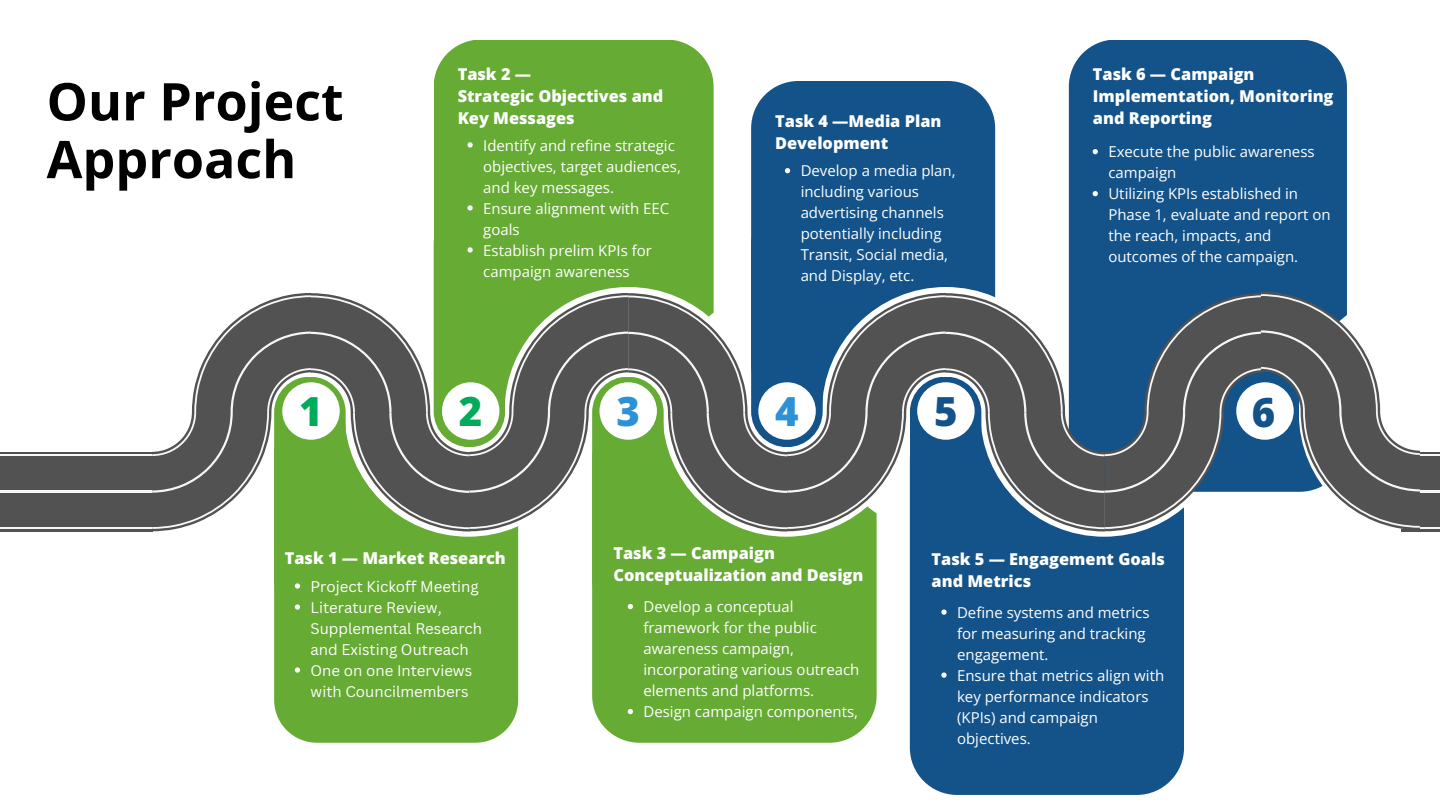
<style>
.page{position:relative;width:1440px;height:810px;background:#fff}
.page>*{position:absolute;margin:0;border:0;box-sizing:border-box;transform-origin:0 0}
.t1{font:700 52px/57.8px "Open Sans";color:#000}
.t2{font:800 40.1px "Open Sans";color:#01ab59}
.t3{font:800 40.1px "Open Sans";color:#2c92d5}
.t4{font:800 40.1px "Open Sans";color:#13538a}
.t5{font:800 16.3px/22.2px "Open Sans";color:#fff}
.t6{font:15px/21px "Open Sans";color:#fff}
.t7{font:15px/21px "Canva Sans";color:#fff}
</style>
<div class="page">
<div style="left:274px;top:532px;width:244px;height:211px;background:#66ab34"></div>
<div style="left:274px;top:377px;width:72px;height:238px;background:#66ab34;border-radius:36px"></div>
<div style="left:434px;top:40px;width:280px;height:372px;background:#66ab34;border-radius:47px"></div>
<div style="left:592px;top:412px;width:285px;height:331px;background:#66ab34;border-radius:47px"></div>
<div style="left:751px;top:81px;width:244px;height:331px;background:#13538a;border-radius:47px"></div>
<div style="left:910px;top:412px;width:274px;height:382px;background:#13538a;border-radius:47px"></div>
<div style="left:1069px;top:40px;width:278px;height:452px;background:#13538a;border-radius:47px"></div>
<div style="left:1299px;top:289px;width:141px;height:248px;background:#fff"></div>
<div style="left:46px;top:452px;width:107px;height:80px;background:#525252"></div>
<hr style="left:46px;top:491px;width:107px;height:2px;background:#f7f7f7">
<hr style="left:46px;top:527px;width:107px;height:2px;background:#f7f7f7">
<hr style="left:46px;top:454px;width:107px;height:2px;background:#f7f7f7">
<div style="left:1401px;top:452px;width:39px;height:80px;background:#525252"></div>
<hr style="left:1401px;top:491px;width:39px;height:2px;background:#f7f7f7">
<hr style="left:1401px;top:527px;width:39px;height:2px;background:#f7f7f7">
<hr style="left:1401px;top:455px;width:39px;height:1px;background:#f7f7f7">
<svg style="left:295px;top:583px;width:5px;height:6px"></svg>
<svg style="left:295px;top:604px;width:5px;height:6px"></svg>
<svg style="left:295px;top:667px;width:5px;height:6px"></svg>
<svg style="left:467px;top:142px;width:6px;height:6px"></svg>
<svg style="left:467px;top:205px;width:6px;height:6px"></svg>
<svg style="left:467px;top:247px;width:6px;height:6px"></svg>
<svg style="left:628px;top:604px;width:5px;height:5px"></svg>
<svg style="left:628px;top:709px;width:5px;height:5px"></svg>
<svg style="left:785px;top:168px;width:5px;height:5px"></svg>
<svg style="left:941px;top:610px;width:6px;height:5px"></svg>
<svg style="left:941px;top:673px;width:6px;height:5px"></svg>
<svg style="left:1093px;top:149px;width:5px;height:5px"></svg>
<svg style="left:1093px;top:191px;width:5px;height:5px"></svg>
<svg style="left:152px;top:292px;width:1268px;height:240px"></svg>
<div style="left:0;top:452px;width:78px;height:80px;background:#525252"></div>
<hr style="left:0;top:491px;width:78px;height:2px;background:#f7f7f7">
<hr style="left:0;top:527px;width:78px;height:2px;background:#f7f7f7">
<hr style="left:0;top:454px;width:78px;height:2px;background:#f7f7f7">
<p class="t1" style="left:47px;top:71px;width:299px">Our Project<br>Approach</p>
<h2 class="t5" style="left:458px;top:62px;width:207px">Task 2 —<br>Strategic Objectives and<br>Key Messages</h2>
<p class="t6" style="left:483px;top:134px;width:199px">Identify and refine strategic objectives, target audiences, and key messages.</p>
<p class="t6" style="left:483px;top:197px;width:188px">Ensure alignment with EEC goals</p>
<p class="t6" style="left:483px;top:239px;width:170px">Establish prelim KPIs for campaign awareness</p>
<p class="t5" style="left:775px;top:110px;width:168px">Task 4 —Media Plan<br>Development</p>
<p class="t6" style="left:801px;top:160px;width:157px">Develop a media plan, including various advertising channels potentially including<br>Transit, Social media, and Display, etc.</p>
<h2 class="t2" style="left:299px;top:383px;width:25px">1</h2>
<p class="t2" style="left:459px;top:383px;width:25px">2</p>
<p class="t3" style="left:616px;top:383px;width:25px">3</p>
<p class="t3" style="left:775px;top:383px;width:25px">4</p>
<h2 class="t4" style="left:934px;top:383px;width:25px">5</h2>
<p class="t5" style="left:1093px;top:62px;width:242px">Task 6 — Campaign<br>Implementation, Monitoring and Reporting</p>
<p class="t6" style="left:1108px;top:141px;width:208px">Execute the public awareness campaign</p>
<p class="t6" style="left:1108px;top:183px;width:224px">Utilizing KPIs established in<br>Phase 1, evaluate and report on the reach, impacts, and outcomes of the campaign.</p>
<p class="t4" style="left:1252px;top:384px;width:25px">6</p>
<p class="t5" style="left:285px;top:547px;width:223px">Task 1 — Market Research</p>
<p class="t7" style="left:311px;top:575px;width:170px">Project Kickoff Meeting</p>
<p class="t7" style="left:311px;top:596px;width:173px">Literature Review,<br>Supplemental Research and Existing Outreach</p>
<h1 class="t7" style="left:311px;top:659px;width:163px">One on one Interviews with Councilmembers</h1>
<p class="t5" style="left:613px;top:541px;width:252px">Task 3 — Campaign<br>Conceptualization and Design</p>
<p class="t6" style="left:643px;top:596px;width:217px">Develop a conceptual framework for the public awareness campaign, incorporating various outreach elements and platforms.</p>
<p class="t6" style="left:643px;top:701px;width:216px">Design campaign components,</p>
<p class="t5" style="left:932px;top:547px;width:235px">Task 5 — Engagement Goals and Metrics</p>
<p class="t6" style="left:957px;top:601px;width:194px">Define systems and metrics for measuring and tracking engagement.</p>
<p class="t6" style="left:957px;top:664px;width:209px">Ensure that metrics align with key performance indicators (KPIs) and campaign objectives.</p>
</div>
